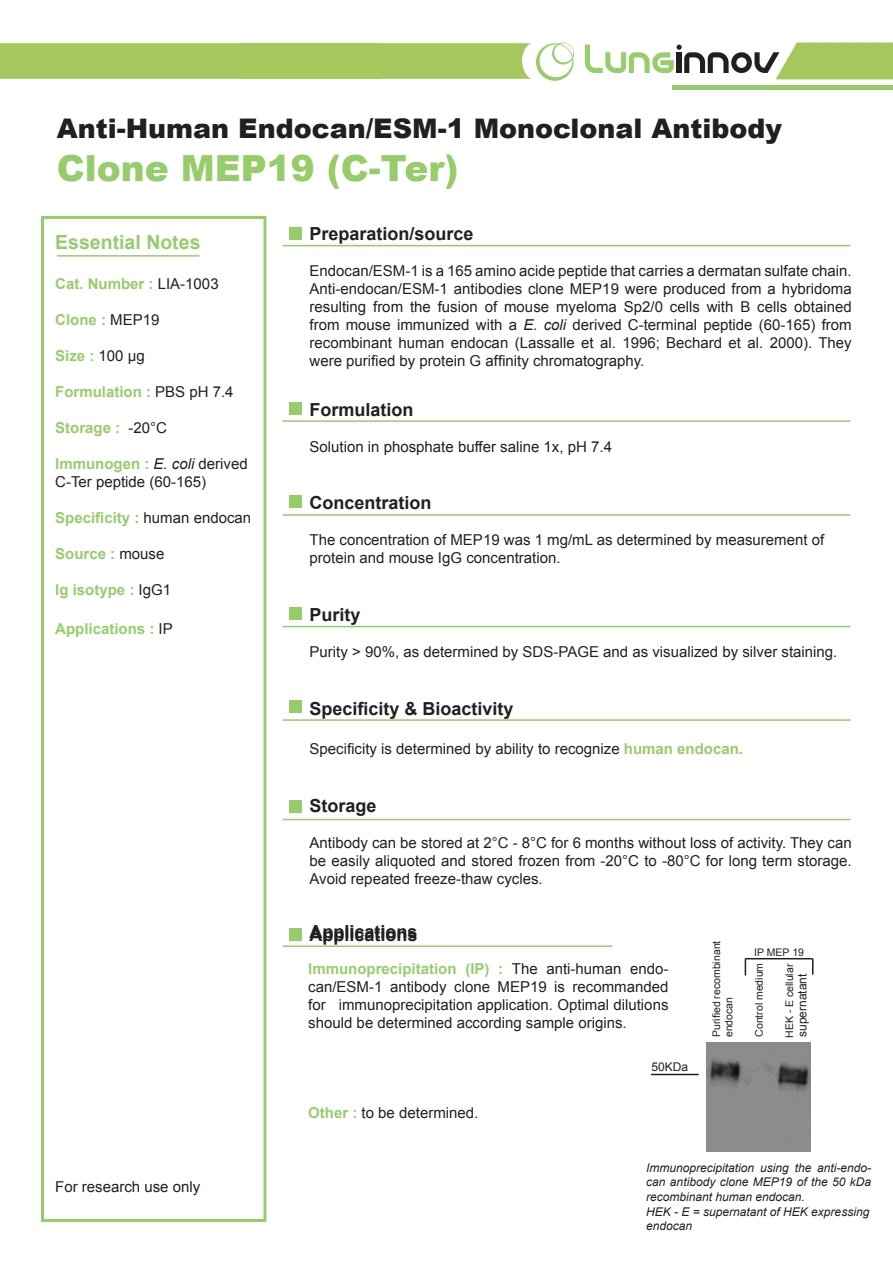
<style>
.page{position:relative;width:893px;height:1263px;background:#fff}
.page>*{position:absolute;margin:0;border:0;box-sizing:border-box;transform-origin:0 0}
.t1{font:900 36px "Arial";color:#97cc6b}
.t2{font:900 27px "Arial";color:#231f20}
.t3{font:700 19.5px "Arial";color:#97cc6b}
.t4{font:700 18px "Arial";color:#231f20}
.t5{font:15px/18px "Arial";color:#231f20;text-align:justify}
.t6{font:700 15px "Arial";color:#97cc6b}
.t7{font:italic 12px/14.4px "Arial";color:#231f20;text-align:justify}
.t8{font:12px "Arial";color:#231f20}
.t9{font:10.5px "Arial";color:#231f20}
.s1{font-weight:400;color:#231f20}
.s2{font-weight:700;color:#97cc6b}
.s3{font-style:italic}
</style>
<div class="page">
<hr style="left:283px;top:245px;width:567px;height:1px;background:#97cc6b">
<hr style="left:283px;top:420px;width:567px;height:2px;background:#97cc6b">
<hr style="left:283px;top:514px;width:567px;height:2px;background:#97cc6b">
<hr style="left:283px;top:626px;width:567px;height:1px;background:#97cc6b">
<hr style="left:283px;top:719px;width:567px;height:2px;background:#97cc6b">
<hr style="left:283px;top:819px;width:567px;height:1px;background:#97cc6b">
<hr style="left:283px;top:945px;width:329px;height:2px;background:#97cc6b">
<div style="left:289px;top:227px;width:13px;height:12px;background:#97cc6b"></div>
<div style="left:289px;top:402px;width:13px;height:13px;background:#97cc6b"></div>
<div style="left:289px;top:928px;width:13px;height:12px;background:#97cc6b"></div>
<div style="left:289px;top:495px;width:13px;height:13px;background:#97cc6b"></div>
<div style="left:289px;top:607px;width:13px;height:12px;background:#97cc6b"></div>
<div style="left:289px;top:700px;width:13px;height:13px;background:#97cc6b"></div>
<div style="left:289px;top:800px;width:13px;height:13px;background:#97cc6b"></div>
<div style="left:41px;top:216px;width:225px;height:1006px;border:3px solid #97cc6b"></div>
<hr style="left:57px;top:255px;width:142px;height:2px;background:#97cc6b">
<hr style="left:672px;top:86px;width:221px;height:4px;background:#97cc6b">
<svg style="left:0;top:43px;width:574px;height:38px"></svg>
<svg style="left:585px;top:43px;width:308px;height:36px"></svg>
<img style="left:706px;top:1043px;width:105px;height:108px">
<hr style="left:746px;top:958px;width:66px;height:1px;background:#231f20">
<svg style="left:812px;top:959px;width:1px;height:15px"></svg>
<svg style="left:745px;top:959px;width:1px;height:16px"></svg>
<hr style="left:651px;top:1074px;width:47px;height:1px;background:#231f20">
<p class="t2" style="left:57px;top:108px;width:727px">Anti-Human Endocan/ESM-1 Monoclonal Antibody</p>
<p class="t1" style="left:57px;top:142px;width:403px">Clone MEP19 (C-Ter)</p>
<p class="t3" style="left:55px;top:229px;width:147px">Essential Notes</p>
<p class="t6" style="left:55px;top:273px;width:165px">Cat. Number : <span class="s1">LIA-1003</span></p>
<p class="t6" style="left:55px;top:309px;width:106px">Clone : <span class="s1">MEP19</span></p>
<p class="t6" style="left:55px;top:345px;width:91px">Size : <span class="s1">100 µg</span></p>
<p class="t6" style="left:55px;top:381px;width:180px">Formulation : <span class="s1">PBS pH 7.4</span></p>
<p class="t6" style="left:55px;top:417px;width:113px">Storage : <span class="s1">-20°C</span></p>
<p class="t5" style="left:55px;top:455px;width:194px"><span class="s2">Immunogen :</span> <span class="s3">E. coli</span> derived<br>C-Ter peptide (60-165)</p>
<p class="t6" style="left:55px;top:507px;width:197px">Specificity : <span class="s1">human endocan</span></p>
<p class="t6" style="left:55px;top:543px;width:111px">Source : <span class="s1">mouse</span></p>
<p class="t6" style="left:55px;top:579px;width:117px">Ig isotype : <span class="s1">IgG1</span></p>
<p class="t6" style="left:55px;top:619px;width:119px">Applications : <span class="s1">IP</span></p>
<p class="t5" style="left:55px;top:1178px;width:147px">For research use only</p>
<p class="t4" style="left:310px;top:222px;width:166px">Preparation/source</p>
<p class="t5" style="left:310px;top:262px;width:544px">Endocan/ESM-1 is a 165 amino acide peptide that carries a dermatan sulfate chain.</p>
<p class="t5" style="left:310px;top:280px;width:544px">Anti-endocan/ESM-1 antibodies clone MEP19 were produced from a hybridoma resulting from the fusion of mouse myeloma Sp2/0 cells with B cells obtained from mouse immunized with a <span class="s3">E. coli</span> derived C-terminal peptide (60-165) from recombinant human endocan (Lassalle et al. 1996; Bechard et al. 2000). They were purified by protein G affinity chromatography.</p>
<p class="t4" style="left:310px;top:397px;width:106px">Formulation</p>
<p class="t5" style="left:310px;top:438px;width:304px">Solution in phosphate buffer saline 1x, pH 7.4</p>
<p class="t4" style="left:310px;top:491px;width:124px">Concentration</p>
<p class="t5" style="left:310px;top:531px;width:516px">The concentration of MEP19 was 1 mg/mL as determined by measurement of protein and mouse IgG concentration.</p>
<p class="t4" style="left:310px;top:603px;width:53px">Purity</p>
<p class="t5" style="left:310px;top:643px;width:529px">Purity &gt; 90%, as determined by SDS-PAGE and as visualized by silver staining.</p>
<p class="t4" style="left:310px;top:696px;width:206px">Specificity &amp; Bioactivity</p>
<p class="t5" style="left:310px;top:740px;width:435px">Specificity is determined by ability to recognize <span class="s2">human endocan.</span></p>
<p class="t4" style="left:310px;top:793px;width:69px">Storage</p>
<p class="t5" style="left:310px;top:834px;width:544px">Antibody can be stored at 2°C - 8°C for 6 months without loss of activity. They can be easily aliquoted and stored frozen from -20°C to -80°C for long term storage.<br>Avoid repeated freeze-thaw cycles.</p>
<p class="t4" style="left:310px;top:920px;width:110px">Applications</p>
<p class="t4" style="left:310px;top:923px;width:110px">Applications</p>
<p class="t5" style="left:308px;top:960px;width:362px"><span class="s2">Immunoprecipitation (IP) :</span> The anti-human endo&shy;can/ESM-1 antibody clone MEP19 is recommanded for immunoprecipitation application. Optimal dilutions should be determined according sample origins.</p>
<p class="t5" style="left:308px;top:1104px;width:172px"><span class="s2">Other :</span> to be determined.</p>
<p class="t8" style="left:651px;top:1059px;width:38px">50KDa</p>
<p class="t9" style="left:710px;top:1037px;width:98px;rotate:-90deg">Purifed recombinant</p>
<p class="t9" style="left:722px;top:1037px;width:42px;rotate:-90deg">endocan</p>
<p class="t9" style="left:754px;top:945px;width:51px">IP MEP 19</p>
<p class="t9" style="left:752px;top:1037px;width:76px;rotate:-90deg">Control medium</p>
<p class="t9" style="left:783px;top:1038px;width:76px;rotate:-90deg">HEK - E cellular</p>
<p class="t8" style="left:794px;top:1037px;width:65px;rotate:-90deg">supernatant</p>
<p class="t7" style="left:646px;top:1160px;width:227px">Immunoprecipitation using the anti-endo&shy;can antibody clone MEP19 of the 50 kDa recombinant human endocan.</p>
<p class="t7" style="left:646px;top:1205px;width:225px">HEK - E = supernatant of HEK expressing</p>
<p class="t7" style="left:646px;top:1219px;width:48px">endocan</p>
</div>
